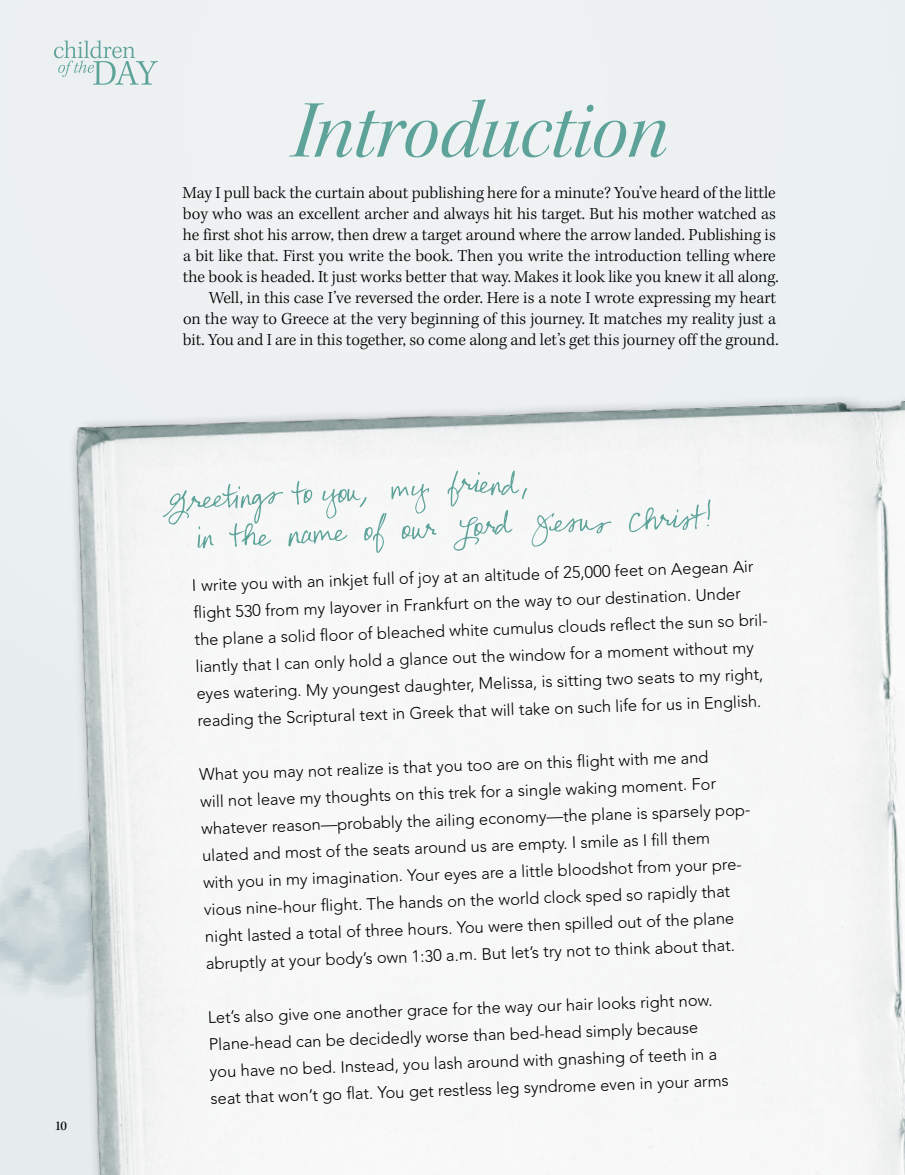
<style>
.page{position:relative;width:905px;height:1175px;background:#fff}
.page>*{position:absolute;margin:0;border:0;box-sizing:border-box;transform-origin:0 0}
.t1{font:82.5px "Kepler Std It Disp";color:#5ea39a}
.t2{font:300 17.25px/21px "Kepler Std";color:#000;text-align:right}
.t3{font:300 16.5px/27px "Avenir LT Std";color:#000}
.t4{font:13.5px "Kepler Std";color:#000}
</style>
<div class="page">
<svg style="left:54px;top:40px;width:104px;height:45px;background:#d2e2e1"></svg>
<img style="left:0;top:376px;width:904px;height:798px">
<svg style="left:447px;top:470px;width:164px;height:80px"></svg>
<svg style="left:629px;top:499px;width:81px;height:33px"></svg>
<svg style="left:162px;top:481px;width:274px;height:72px"></svg>
<p class="t4" style="left:54px;top:1118px;width:14px">10</p>
<h1 class="t1" style="left:291px;top:84px;width:377px">Introduction</h1>
<p class="t2" style="left:182px;top:183px;width:597px">May I pull back the curtain about publishing here for a minute? You’ve heard of the little boy who was an excellent archer and always hit his target. But his mother watched as he first shot his arrow, then drew a target around where the arrow landed. Publishing is a bit like that. First you write the book. Then you write the introduction telling where the book is headed. It just works better that way. Makes it look like you knew it all along.<br>Well, in this case I’ve reversed the order. Here is a note I wrote expressing my heart<br>on the way to Greece at the very beginning of this journey. It matches my reality just a bit. You and I are in this together, so come along and let’s get this journey off the ground.</p>
<p class="t3" style="left:192px;top:572px;width:577px;rotate:-2deg">I write you with an inkjet full of joy at an altitude of 25,000 feet on Aegean Air<br>fl ight 530 from my layover in Frankfurt on the way to our destination. Under<br>the plane a solid fl oor of bleached white cumulus clouds refl ect the sun so bril&shy;liantly that I can only hold a glance out the window for a moment without my eyes watering. My youngest daughter, Melissa, is sitting two seats to my right, reading the Scriptural text in Greek that will take on such life for us in English.</p>
<p class="t3" style="left:199px;top:761px;width:554px;rotate:-2deg">What you may not realize is that you too are on this fl ight with me and<br>will not leave my thoughts on this trek for a single waking moment. For whatever reason—probably the ailing economy—the plane is sparsely pop&shy;ulated and most of the seats around us are empty. I smile as I fi ll them<br>with you in my imagination. Your eyes are a little bloodshot from your pre&shy;vious nine-hour fl ight. The hands on the world clock sped so rapidly that night lasted a total of three hours. You were then spilled out of the plane abruptly at your body’s own 1:30 a.m. But let’s try not to think about that.</p>
<p class="t3" style="left:207px;top:1004px;width:520px;rotate:-2deg">Let’s also give one another grace for the way our hair looks right now.<br>Plane-head can be decidedly worse than bed-head simply because you have no bed. Instead, you lash around with gnashing of teeth in a seat that won’t go fl at. You get restless leg syndrome even in your arms</p>
</div>
